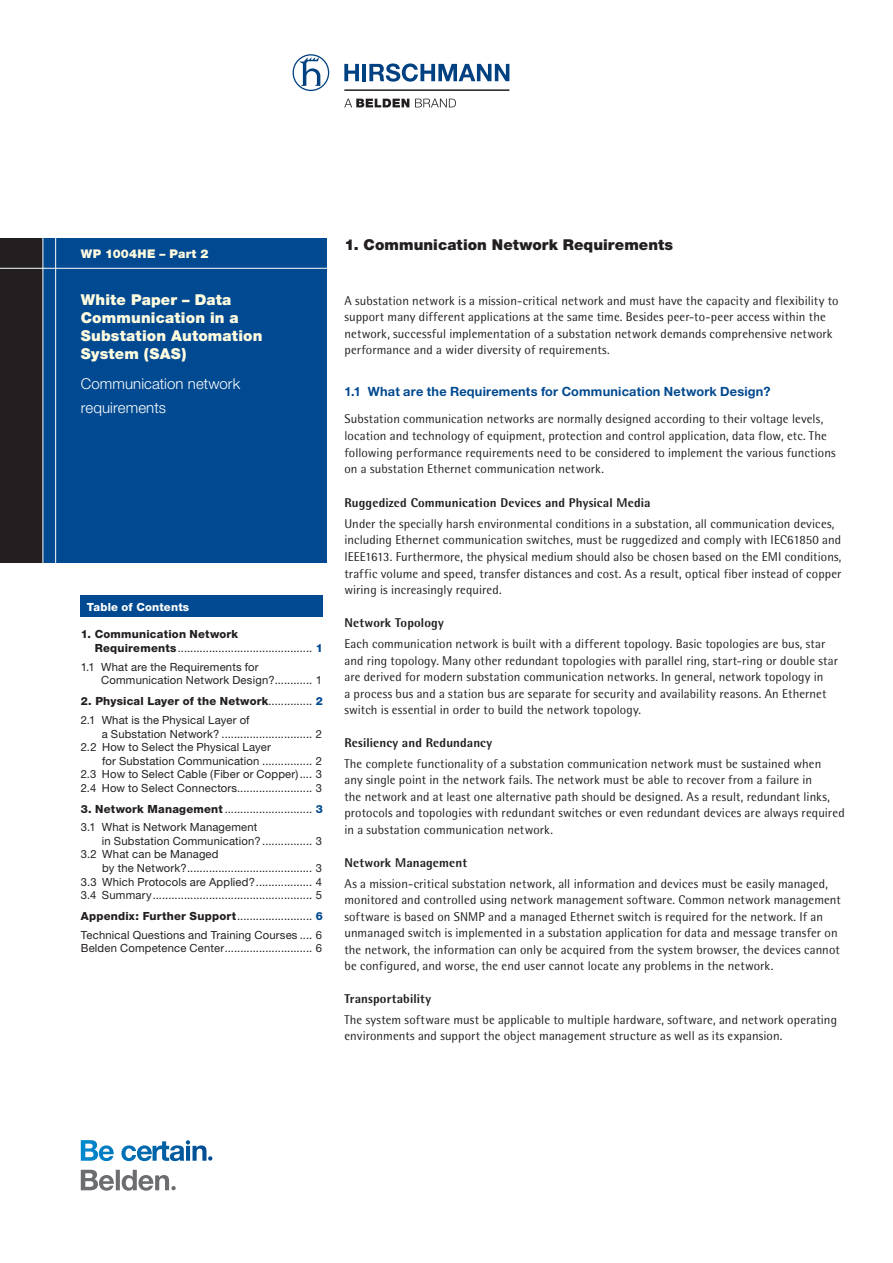
<style>
.page{position:relative;width:893px;height:1263px;background:#fff}
.page>*{position:absolute;margin:0;border:0;box-sizing:border-box;transform-origin:0 0}
.t1{font:900 15px/18px "Helvetica Neue";letter-spacing:.01em;color:#fffce0}
.t2{font:900 15px "Helvetica Neue";letter-spacing:.005em;color:#231f20}
.t3{font:300 15px/24px "Helvetica Neue";letter-spacing:.005em;color:#fff}
.t4{font:12.75px/16.5px "Rotis Semi Sans";letter-spacing:.01em;color:#231f20}
.t5{font:800 12.75px "Rotis Semi Sans";letter-spacing:.01em;color:#231f20}
.t6{font:700 12.75px "Helvetica Neue";letter-spacing:.015em;color:#014990}
.t7{font:900 12px "Helvetica Neue";letter-spacing:.02em;color:#fffce0}
.t8{font:11.25px/13.5px "Helvetica Neue";letter-spacing:.015em;color:#231f20}
.t9{font:800 11.25px "Helvetica Neue";letter-spacing:.02em;color:#fff}
.s1{font-weight:800}
.s2{font-weight:800;color:#014990}
</style>
<div class="page">
<div style="left:43px;top:238px;width:284px;height:325px;background:#014990"></div>
<div style="left:0;top:238px;width:43px;height:325px;background:#231f20"></div>
<hr style="left:43px;top:234px;width:1px;height:340px;background:#fff">
<hr style="left:55px;top:234px;width:1px;height:340px;background:#fff">
<hr style="left:0;top:268px;width:327px;height:1px;background:#fff">
<svg style="left:344px;top:99px;width:65px;height:8px"></svg>
<svg style="left:415px;top:99px;width:41px;height:8px"></svg>
<svg style="left:344px;top:64px;width:15px;height:17px"></svg>
<hr style="left:362px;top:64px;width:4px;height:17px;background:#014081">
<svg style="left:293px;top:54px;width:36px;height:37px"></svg>
<svg style="left:369px;top:63px;width:140px;height:19px"></svg>
<hr style="left:344px;top:89px;width:165px;height:2px;background:#231f20">
<svg style="left:81px;top:1170px;width:95px;height:21px"></svg>
<svg style="left:81px;top:1140px;width:131px;height:21px"></svg>
<div style="left:81px;top:595px;width:242px;height:22px;background:#014990"></div>
<p class="t7" style="left:81px;top:246px;width:129px">WP 1004HE – Part 2</p>
<p class="t1" style="left:81px;top:290px;width:183px">White Paper – Data<br>Communication in a<br>Substation Automation<br>System (SAS)</p>
<p class="t3" style="left:81px;top:372px;width:161px">Communication network requirements</p>
<p class="t9" style="left:87px;top:600px;width:104px">Table of Contents</p>
<p class="t8" style="left:95px;top:627px;width:230px;text-indent:-14px"><span class="s1">1. Communication Network<br>Requirements</span>........................................... <span class="s2">1</span></p>
<p class="t8" style="left:101px;top:660px;width:222px;text-indent:-20px">1.1 What are the Requirements for<br>Communication Network Design?............ 1</p>
<p class="t8" style="left:81px;top:692px;width:243px;line-height:18.8px"><span class="s1">2. Physical Layer of the Network</span>.............. <span class="s2">2<br></span>2.1 What is the Physical Layer of</p>
<p class="t8" style="left:81px;top:727px;width:243px;text-indent:21px">a Substation Network? ............................. 2<br>2.2 How to Select the Physical Layer</p>
<p class="t8" style="left:81px;top:754px;width:243px;text-align:justify;text-indent:21px">for Substation Communication ................ 2<br>2.3 How to Select Cable (Fiber or Copper).... 3<br>2.4 How to Select Connectors........................ 3</p>
<p class="t8" style="left:81px;top:799px;width:243px;line-height:18.8px"><span class="s1">3. Network Management</span> ............................ <span class="s2">3<br></span>3.1 What is Network Management</p>
<p class="t8" style="left:81px;top:834px;width:243px;text-indent:21px">in Substation Communication?................ 3<br>3.2 What can be Managed</p>
<p class="t8" style="left:81px;top:861px;width:243px;text-align:justify;text-indent:21px">by the Network?........................................ 3<br>3.3 Which Protocols are Applied?.................. 4<br>3.4 Summary................................................... 5</p>
<p class="t8" style="left:81px;top:907px;width:243px;line-height:18.8px"><span class="s1">Appendix: Further Support</span>........................ <span class="s2">6<br></span>Technical Questions and Training Courses .... 6</p>
<p class="t8" style="left:81px;top:941px;width:243px">Belden Competence Center............................ 6</p>
<p class="t2" style="left:344px;top:235px;width:330px">1. Communication Network Requirements</p>
<p class="t4" style="left:344px;top:292px;width:496px">A substation network is a mission-critical network and must have the capacity and flexibility to support many different applications at the same time. Besides peer-to-peer access within the network, successful implementation of a substation network demands comprehensive network performance and a wider diversity of requirements.</p>
<p class="t6" style="left:344px;top:384px;width:428px">1.1 What are the Requirements for Communication Network Design?</p>
<p class="t4" style="left:344px;top:411px;width:493px">Substation communication networks are normally designed according to their voltage levels, location and technology of equipment, protection and control application, data flow, etc. The following performance requirements need to be considered to implement the various functions on a substation Ethernet communication network.</p>
<p class="t5" style="left:344px;top:494px;width:308px">Ruggedized Communication Devices and Physical Media</p>
<p class="t4" style="left:344px;top:515px;width:499px">Under the specially harsh environmental conditions in a substation, all communication devices, including Ethernet communication switches, must be ruggedized and comply with IEC61850 and IEEE1613. Furthermore, the physical medium should also be chosen based on the EMI conditions, traffic volume and speed, transfer distances and cost. As a result, optical fiber instead of copper wiring is increasingly required.</p>
<p class="t5" style="left:344px;top:615px;width:101px">Network Topology</p>
<p class="t4" style="left:344px;top:635px;width:495px">Each communication network is built with a different topology. Basic topologies are bus, star and ring topology. Many other redundant topologies with parallel ring, start-ring or double star are derived for modern substation communication networks. In general, network topology in<br>a process bus and a station bus are separate for security and availability reasons. An Ethernet switch is essential in order to build the network topology.</p>
<p class="t5" style="left:344px;top:734px;width:149px">Resiliency and Redundancy</p>
<p class="t4" style="left:344px;top:755px;width:502px">The complete functionality of a substation communication network must be sustained when<br>any single point in the network fails. The network must be able to recover from a failure in<br>the network and at least one alternative path should be designed. As a result, redundant links, protocols and topologies with redundant switches or even redundant devices are always required in a substation communication network.</p>
<p class="t5" style="left:344px;top:854px;width:124px">Network Management</p>
<p class="t4" style="left:344px;top:875px;width:498px">As a mission-critical substation network, all information and devices must be easily managed, monitored and controlled using network management software. Common network management software is based on SNMP and a managed Ethernet switch is required for the network. If an unmanaged switch is implemented in a substation application for data and message transfer on the network, the information can only be acquired from the system browser, the devices cannot be configured, and worse, the end user cannot locate any problems in the network.</p>
<p class="t5" style="left:344px;top:990px;width:88px">Transportability</p>
<p class="t4" style="left:344px;top:1011px;width:494px">The system software must be applicable to multiple hardware, software, and network operating environments and support the object management structure as well as its expansion.</p>
</div>
